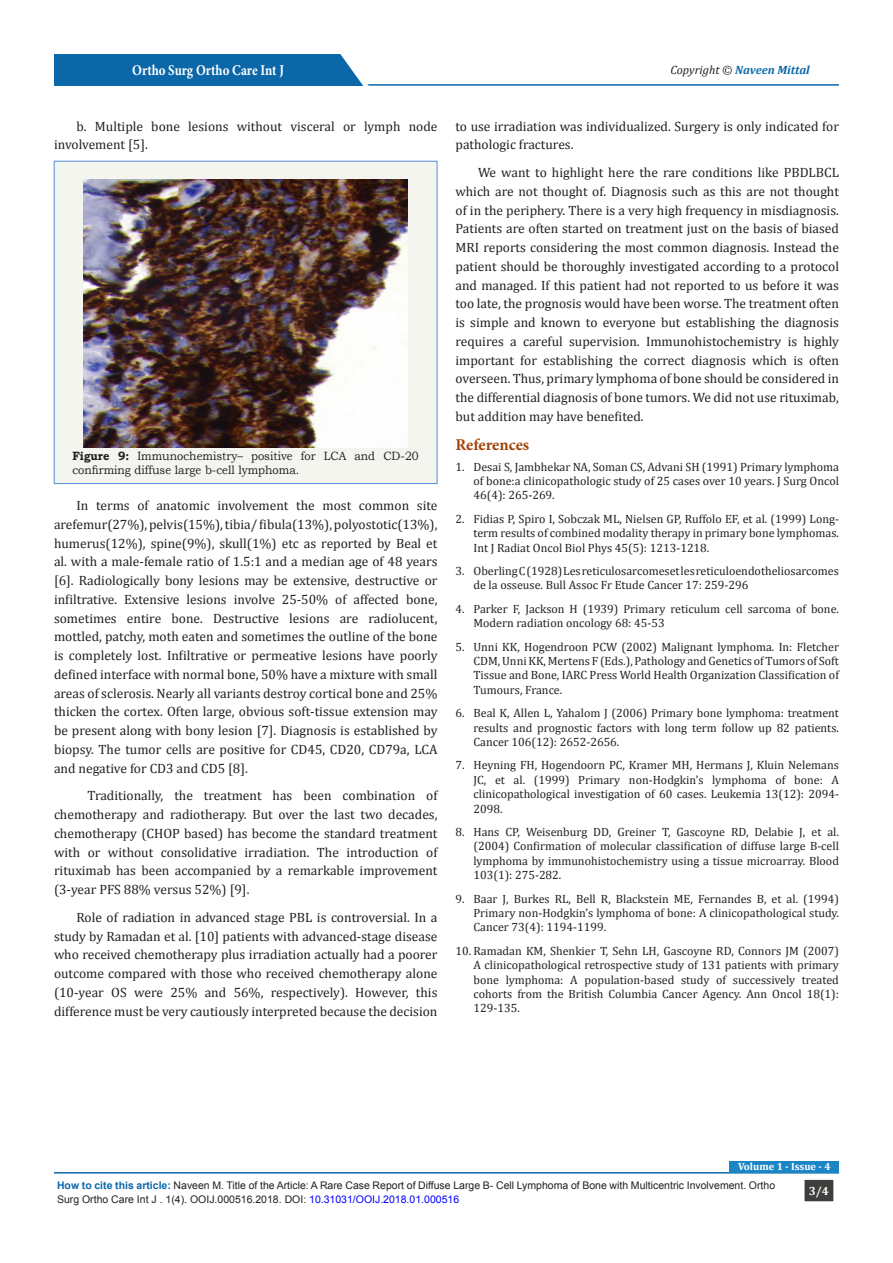
<style>
.page{position:relative;width:893px;height:1263px;background:#fff}
.page>*{position:absolute;margin:0;border:0;box-sizing:border-box;transform-origin:0 0}
.t1{font:700 16.5px "Minion Pro";letter-spacing:-.005em;color:#a14307}
.t2{font:700 15px "Minion Pro";color:#fff;scale:.86 1}
.t3{font:13.5px/18.8px "Cambria";color:#231f20;text-align:justify}
.t4{font:12px/14.4px "Cambria";color:#231f20;text-align:justify}
.t5{font:12px/14.4px "Bookman Old Style";color:#231f20;scale:.93 1}
.t6{font:italic 700 12px "Cambria";color:#0b67a8}
.t7{font:700 12px "Cambria";color:#fffdee}
.t8{font:10.5px/13.5px "Arial";color:#231f20}
.t9{font:700 10.5px "Cambria";color:#fff}
.s1{font-weight:400;color:#231f20}
.s2{font-weight:700}
.s3{font-weight:700;color:#0b67a8}
.s4{color:#00f}
</style>
<div class="page">
<hr style="left:54px;top:1172px;width:785px;height:1px;background:#0b67a8">
<div style="left:804px;top:1179px;width:30px;height:23px;background:#3e3e3f"></div>
<div style="left:804px;top:1179px;width:30px;height:23px;border:1px solid #fff"></div>
<hr style="left:206px;top:84px;width:633px;height:2px;background:#0b67a8">
<div style="left:54px;top:54px;width:308px;height:32px;background:#0b67a8"></div>
<svg style="left:340px;top:54px;width:34px;height:32px"></svg>
<div style="left:730px;top:1160px;width:109px;height:12px;background:#1b86c6"></div>
<div style="left:54px;top:161px;width:383px;height:323px;background:#f5f5f0"></div>
<div style="left:54px;top:161px;width:383px;height:323px;border:1px solid #548dd4"></div>
<img style="left:84px;top:180px;width:324px;height:268px">
<p class="t2" style="left:132px;top:60px;width:178px">Ortho Surg Ortho Care Int J</p>
<p class="t6" style="left:670px;top:61px;width:141px"><span class="s1">Copyright ©</span> Naveen Mittal</p>
<p class="t3" style="left:54px;top:117px;width:385px;text-indent:22px">b. Multiple bone lesions without visceral or lymph node involvement [5].</p>
<p class="t5" style="left:72px;top:448px;width:374px"><span class="s2">Figure 9:</span> Immunochemistry– positive for LCA and CD-20 confirming diffuse large b-cell lymphoma.</p>
<p class="t3" style="left:54px;top:496px;width:385px;text-indent:22px">In terms of anatomic involvement the most common site arefemur(27%), pelvis(15%), tibia/ fibula(13%), polyostotic(13%), humerus(12%), spine(9%), skull(1%) etc as reported by Beal et al. with a male-female ratio of 1.5:1 and a median age of 48 years [6]. Radiologically bony lesions may be extensive, destructive or infiltrative. Extensive lesions involve 25-50% of affected bone, sometimes entire bone. Destructive lesions are radiolucent, mottled, patchy, moth eaten and sometimes the outline of the bone is completely lost. Infiltrative or permeative lesions have poorly defined interface with normal bone, 50% have a mixture with small areas of sclerosis. Nearly all variants destroy cortical bone and 25% thicken the cortex. Often large, obvious soft-tissue extension may be present along with bony lesion [7]. Diagnosis is established by biopsy. The tumor cells are positive for CD45, CD20, CD79a, LCA and negative for CD3 and CD5 [8].</p>
<p class="t3" style="left:54px;top:786px;width:385px;text-indent:34px">Traditionally, the treatment has been combination of chemotherapy and radiotherapy. But over the last two decades, chemotherapy (CHOP based) has become the standard treatment with or without consolidative irradiation. The introduction of rituximab has been accompanied by a remarkable improvement (3-year PFS 88% versus 52%) [9].</p>
<p class="t3" style="left:54px;top:908px;width:385px;text-indent:22px">Role of radiation in advanced stage PBL is controversial. In a study by Ramadan et al. [10] patients with advanced-stage disease who received chemotherapy plus irradiation actually had a poorer outcome compared with those who received chemotherapy alone (10-year OS were 25% and 56%, respectively). However, this difference must be very cautiously interpreted because the decision</p>
<p class="t3" style="left:455px;top:117px;width:385px">to use irradiation was individualized. Surgery is only indicated for pathologic fractures.</p>
<p class="t3" style="left:455px;top:163px;width:385px;text-indent:22px">We want to highlight here the rare conditions like PBDLBCL which are not thought of. Diagnosis such as this are not thought of in the periphery. There is a very high frequency in misdiagnosis.<br>Patients are often started on treatment just on the basis of biased MRI reports considering the most common diagnosis. Instead the patient should be thoroughly investigated according to a protocol and managed. If this patient had not reported to us before it was too late, the prognosis would have been worse. The treatment often is simple and known to everyone but establishing the diagnosis requires a careful supervision. Immunohistochemistry is highly important for establishing the correct diagnosis which is often overseen. Thus, primary lymphoma of bone should be considered in the differential diagnosis of bone tumors. We did not use rituximab, but addition may have benefited.</p>
<p class="t1" style="left:455px;top:433px;width:75px">References</p>
<p class="t4" style="left:473px;top:459px;width:367px;text-indent:-18px">1. Desai S, Jambhekar NA, Soman CS, Advani SH (1991) Primary lymphoma of bone:a clinicopathologic study of 25 cases over 10 years. J Surg Oncol 46(4): 265-269.</p>
<p class="t4" style="left:473px;top:511px;width:367px;text-indent:-18px">2. Fidias P, Spiro I, Sobczak ML, Nielsen GP, Ruffolo EF, et al. (1999) Long&shy;term results of combined modality therapy in primary bone lymphomas.<br>Int J Radiat Oncol Biol Phys 45(5): 1213-1218.</p>
<p class="t4" style="left:473px;top:564px;width:367px;text-indent:-18px">3. Oberling C (1928) Les reticulosarcomeset les reticuloendotheliosarcomes de la osseuse. Bull Assoc Fr Etude Cancer 17: 259-296</p>
<p class="t4" style="left:473px;top:601px;width:367px;text-indent:-18px">4. Parker F, Jackson H (1939) Primary reticulum cell sarcoma of bone.<br>Modern radiation oncology 68: 45-53</p>
<p class="t4" style="left:473px;top:639px;width:367px;text-indent:-18px">5. Unni KK, Hogendroon PCW (2002) Malignant lymphoma. In: Fletcher CDM, Unni KK, Mertens F (Eds.), Pathology and Genetics of Tumors of Soft Tissue and Bone, IARC Press World Health Organization Classification of Tumours, France.</p>
<p class="t4" style="left:473px;top:706px;width:367px;text-indent:-18px">6. Beal K, Allen L, Yahalom J (2006) Primary bone lymphoma: treatment results and prognostic factors with long term follow up 82 patients.<br>Cancer 106(12): 2652-2656.</p>
<p class="t4" style="left:473px;top:758px;width:367px;text-indent:-18px">7. Heyning FH, Hogendoorn PC, Kramer MH, Hermans J, Kluin Nelemans JC, et al. (1999) Primary non-Hodgkin’s lymphoma of bone: A clinicopathological investigation of 60 cases. Leukemia 13(12): 2094- 2098.</p>
<p class="t4" style="left:473px;top:825px;width:367px;text-indent:-18px">8. Hans CP, Weisenburg DD, Greiner T, Gascoyne RD, Delabie J, et al. (2004) Confirmation of molecular classification of diffuse large B-cell lymphoma by immunohistochemistry using a tissue microarray. Blood 103(1): 275-282.</p>
<p class="t4" style="left:473px;top:891px;width:367px;text-indent:-18px">9. Baar J, Burkes RL, Bell R, Blackstein ME, Fernandes B, et al. (1994)<br>Primary non-Hodgkin’s lymphoma of bone: A clinicopathological study.<br>Cancer 73(4): 1194-1199.</p>
<p class="t4" style="left:473px;top:943px;width:367px;text-indent:-18px">10. Ramadan KM, Shenkier T, Sehn LH, Gascoyne RD, Connors JM (2007)<br>A clinicopathological retrospective study of 131 patients with primary bone lymphoma: A population-based study of successively treated cohorts from the British Columbia Cancer Agency. Ann Oncol 18(1):<br>129-135.</p>
<p class="t9" style="left:738px;top:1159px;width:94px">Volume 1 - Issue - 4</p>
<p class="t8" style="left:57px;top:1179px;width:720px"><span class="s3">How to cite this article:</span> Naveen M. Title of the Article: A Rare Case Report of Diffuse Large B- Cell Lymphoma of Bone with Multicentric Involvement. Ortho<br>Surg Ortho Care Int J . 1(4). OOIJ.000516.2018. DOI: <span class="s4">10.31031/OOIJ.2018.01.000516</span></p>
<p class="t7" style="left:809px;top:1183px;width:22px">3/4</p>
</div>
